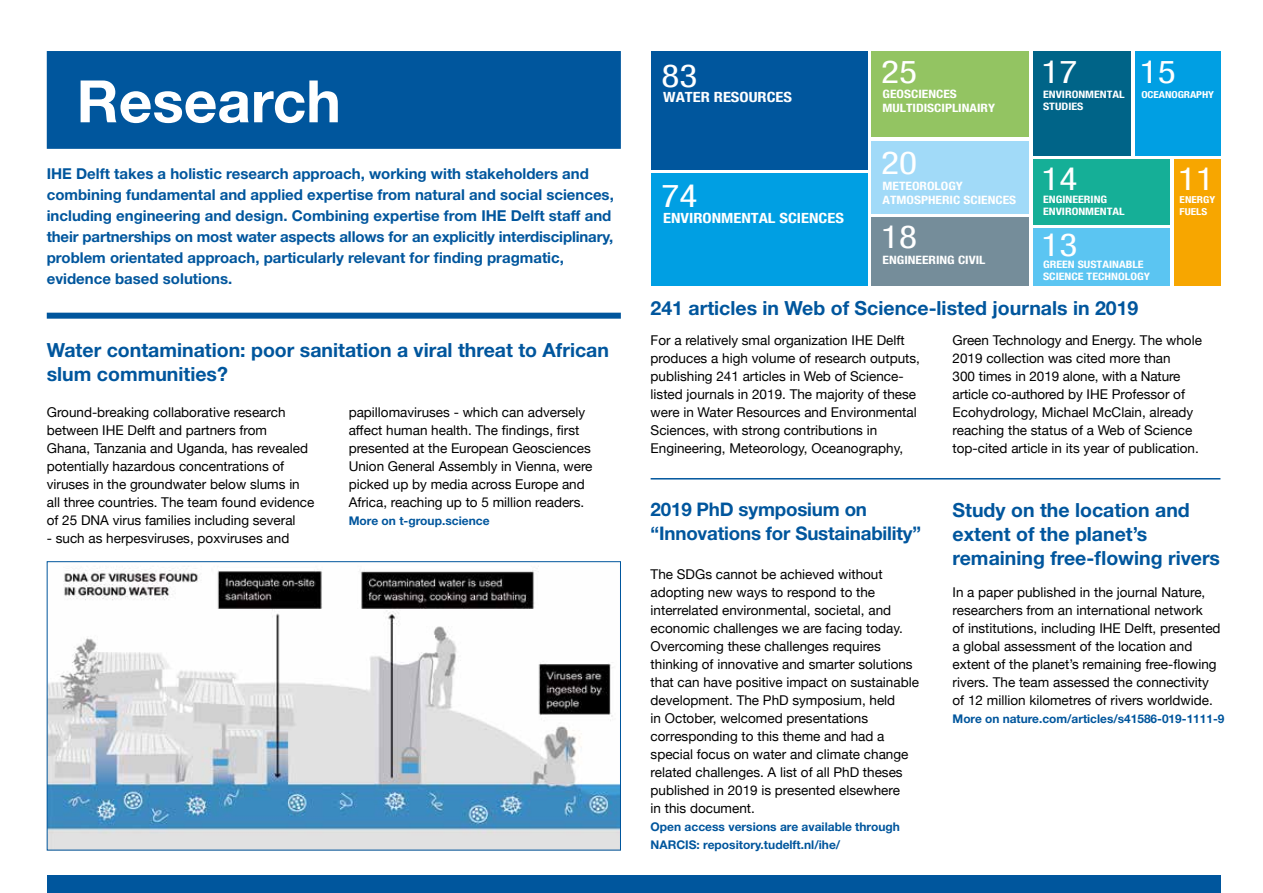
<style>
.page{position:relative;width:1263px;height:893px;background:#fff}
.page>*{position:absolute;margin:0;border:0;box-sizing:border-box;transform-origin:0 0}
.t1{font:700 58.5px "Helvetica Neue";color:#fff}
.t2{font:condensed 31.8px "Helvetica Neue LT Pro";color:#fff;scale:1.18 1}
.t3{font:700 19.5px/24px "Helvetica Neue";color:#00569d}
.t4{font:700 18.75px/24px "Helvetica Neue";letter-spacing:-.01em;color:#00569d}
.t5{font:700 15px/21px "Helvetica Neue";color:#00569d}
.t6{font:700 condensed 14.1px "Helvetica Neue LT Pro";color:#fff;scale:1.18 1}
.t7{font:13.5px/18px "Helvetica Neue";color:#000}
.t8{font:700 12px/18px "Helvetica Neue";color:#00569d}
.t9{font:700 condensed 11.55px/13.8px "Helvetica Neue LT Pro";color:#fff;scale:1.18 1}
.t10{font:700 condensed 10.2px/11.4px "Helvetica Neue LT Pro";color:#fff;scale:1.18 1}
.t11{font:700 condensed 9.6px/11.4px "Helvetica Neue LT Pro";letter-spacing:-.005em;color:#fff;scale:1.18 1}
</style>
<div class="page">
<div style="left:47px;top:51px;width:574px;height:98px;background:#00569d;border:2px solid #00569d"></div>
<div style="left:651px;top:51px;width:216px;height:119px;background:#00569d"></div>
<div style="left:651px;top:173px;width:216px;height:113px;background:#009fe3"></div>
<div style="left:872px;top:217px;width:157px;height:69px;background:#758d9a"></div>
<div style="left:872px;top:141px;width:157px;height:72px;background:#a1daf8"></div>
<div style="left:872px;top:51px;width:157px;height:86px;background:#93c462"></div>
<div style="left:1033px;top:51px;width:98px;height:104px;background:#006488"></div>
<div style="left:1033px;top:159px;width:136px;height:65px;background:#15af97"></div>
<div style="left:1033px;top:228px;width:136px;height:58px;background:#5bc5f2"></div>
<div style="left:1174px;top:159px;width:46px;height:127px;background:#f7a600"></div>
<div style="left:1135px;top:51px;width:85px;height:104px;background:#009fe3"></div>
<img style="left:49px;top:566px;width:570px;height:282px">
<div style="left:47px;top:561px;width:574px;height:289px;border:1px solid #00569d"></div>
<div style="left:47px;top:876px;width:1173px;height:17px;background:#00569d"></div>
<div style="left:47px;top:313px;width:574px;height:6px;background:#00569d"></div>
<hr style="left:651px;top:478px;width:569px;height:1px;background:#00569d">
<h1 class="t1" style="left:77px;top:65px;width:266px">Research</h1>
<p class="t5" style="left:47px;top:163px;width:569px">IHE Delft takes a holistic research approach, working with stakeholders and combining fundamental and applied expertise from natural and social sciences, including engineering and design. Combining expertise from IHE Delft staff and their partnerships on most water aspects allows for an explicitly interdisciplinary, problem‐orientated approach, particularly relevant for finding pragmatic, evidence based solutions.</p>
<h3 class="t3" style="left:47px;top:338px;width:564px">Water contamination: poor sanitation a viral threat to African slum communities?</h3>
<p class="t7" style="left:47px;top:404px;width:269px">Ground-breaking collaborative research between IHE Delft and partners from<br>Ghana, Tanzania and Uganda, has revealed potentially hazardous concentrations of viruses in the groundwater below slums in all three countries. The team found evidence of 25 DNA virus families including several</p>
<p class="t7" style="left:47px;top:530px;width:244px">- such as herpesviruses, poxviruses and</p>
<p class="t7" style="left:349px;top:404px;width:245px">papillomaviruses - which can adversely affect human health. The findings, first presented at the European Geosciences Union General Assembly in Vienna, were picked up by media across Europe and Africa, reaching up to 5 million readers.</p>
<p class="t8" style="left:349px;top:512px;width:142px">More on t-group.science</p>
<h2 class="t2" style="left:662px;top:57px;width:32px">83</h2>
<h2 class="t2" style="left:881px;top:53px;width:32px">25</h2>
<h2 class="t2" style="left:1041px;top:53px;width:32px">17</h2>
<h2 class="t2" style="left:1140px;top:53px;width:32px">15</h2>
<p class="t6" style="left:663px;top:89px;width:111px">WATER RESOURCES</p>
<p class="t9" style="left:882px;top:88px;width:97px">GEOSCIENCES<br>MULTIDISCIPLINAIRY</p>
<p class="t10" style="left:1043px;top:89px;width:71px">ENVIRONMENTAL<br>STUDIES</p>
<p class="t11" style="left:1141px;top:89px;width:63px">OCEANOGRAPHY</p>
<h2 class="t2" style="left:662px;top:177px;width:32px">74</h2>
<p class="t6" style="left:663px;top:209px;width:155px">ENVIRONMENTAL SCIENCES</p>
<h2 class="t2" style="left:881px;top:144px;width:32px">20</h2>
<p class="t9" style="left:882px;top:179px;width:115px">METEOROLOGY<br>ATMOSPHERIC SCIENCES</p>
<h2 class="t2" style="left:1041px;top:160px;width:32px">14</h2>
<p class="t10" style="left:1043px;top:194px;width:71px">ENGINEERING<br>ENVIRONMENTAL</p>
<h2 class="t2" style="left:1178px;top:160px;width:32px">11</h2>
<p class="t11" style="left:1179px;top:194px;width:32px">ENERGY<br>FUELS</p>
<h2 class="t2" style="left:881px;top:218px;width:32px">18</h2>
<p class="t9" style="left:882px;top:253px;width:89px">ENGINEERING CIVIL</p>
<h2 class="t2" style="left:1041px;top:226px;width:32px">13</h2>
<p class="t10" style="left:1043px;top:259px;width:92px">GREEN SUSTAINABLE<br>SCIENCE TECHNOLOGY</p>
<h3 class="t3" style="left:651px;top:296px;width:489px">241 articles in Web of Science-listed journals in 2019</h3>
<p class="t7" style="left:952px;top:332px;width:251px">Green Technology and Energy. The whole 2019 collection was cited more than<br>300 times in 2019 alone, with a Nature article co-authored by IHE Professor of Ecohydrology, Michael McClain, already reaching the status of a Web of Science top-cited article in its year of publication.</p>
<p class="t7" style="left:651px;top:332px;width:271px">For a relatively smal organization IHE Delft produces a high volume of research outputs, publishing 241 articles in Web of Science&shy;listed journals in 2019. The majority of these were in Water Resources and Environmental Sciences, with strong contributions in Engineering, Meteorology, Oceanography,</p>
<h3 class="t4" style="left:651px;top:497px;width:272px">2019 PhD symposium on “Innovations for Sustainability”</h3>
<p class="t7" style="left:651px;top:566px;width:270px">The SDGs cannot be achieved without adopting new ways to respond to the interrelated environmental, societal, and economic challenges we are facing today.<br>Overcoming these challenges requires thinking of innovative and smarter solutions that can have positive impact on sustainable development. The PhD symposium, held<br>in October, welcomed presentations corresponding to this theme and had a special focus on water and climate change related challenges. A list of all PhD theses published in 2019 is presented elsewhere<br>in this document.</p>
<p class="t8" style="left:651px;top:818px;width:251px">Open access versions are available through<br>NARCIS: repository.tudelft.nl/ihe/</p>
<h3 class="t3" style="left:952px;top:498px;width:269px">Study on the location and extent of the planet’s remaining free-flowing rivers</h3>
<p class="t7" style="left:952px;top:584px;width:270px">In a paper published in the journal Nature, researchers from an international network<br>of institutions, including IHE Delft, presented a global assessment of the location and extent of the planet’s remaining free-flowing rivers. The team assessed the connectivity of 12 million kilometres of rivers worldwide.</p>
<p class="t8" style="left:952px;top:710px;width:273px">More on nature.com/articles/s41586-019-1111-9</p>
</div>
